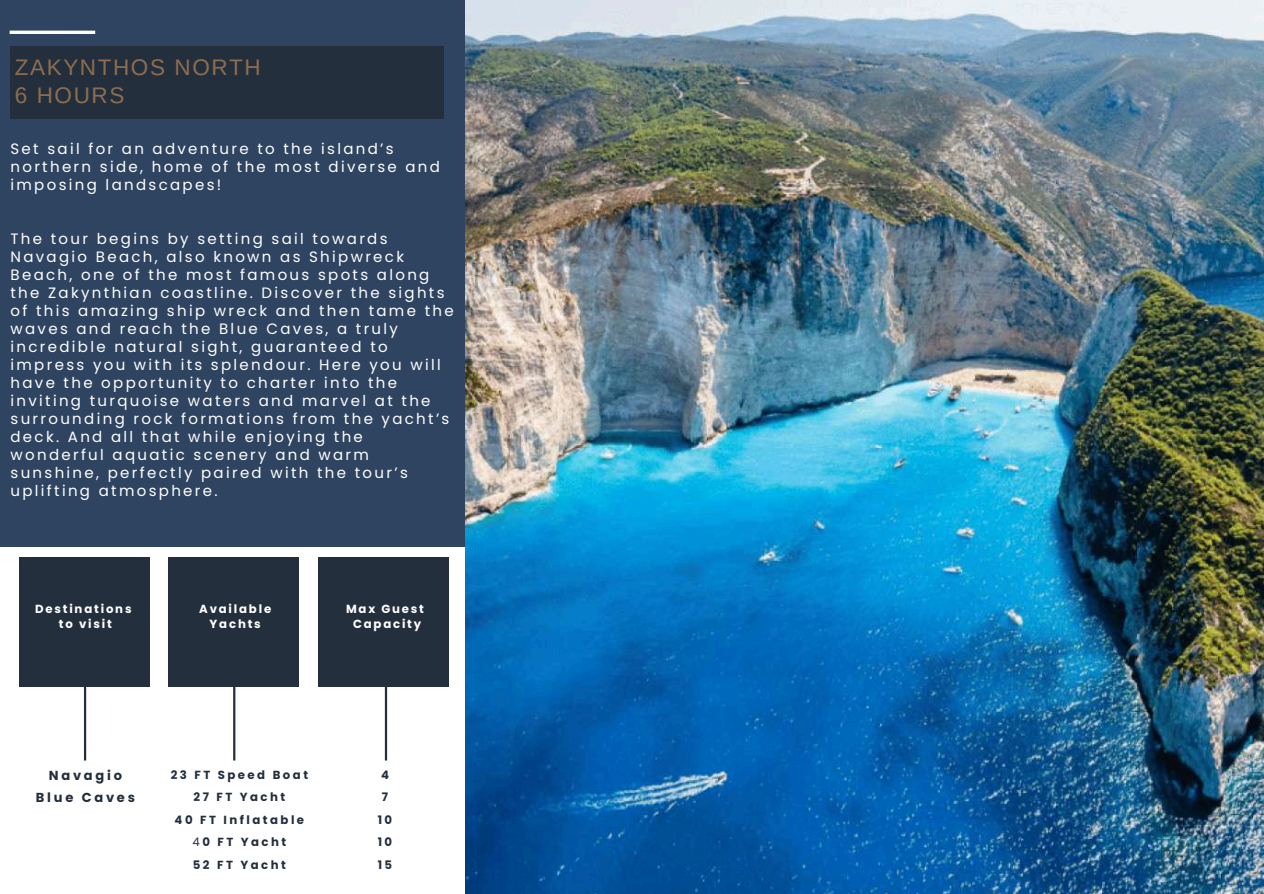
<style>
.page{position:relative;width:1264px;height:894px;background:#fff}
.page>*{position:absolute;margin:0;border:0;box-sizing:border-box;transform-origin:0 0}
.t1{font:22.5px/28.2px "Arimo";letter-spacing:.07em;color:#8e6d4f}
.t2{font:15px/18px "Poppins";letter-spacing:.155em;color:#fff}
.t3{font:700 13.05px/22.8px "Poppins";letter-spacing:.21em;color:#232f3d;text-align:center}
.t4{font:700 11.7px/22.5px "Poppins";letter-spacing:.21em;color:#232f3d;text-align:center}
.t5{font:700 11.7px/14.7px "Poppins";letter-spacing:.155em;color:#fff;text-align:center}
.s1{font-weight:400}
</style>
<div class="page">
<img style="left:465px;top:0;width:798px;height:893px">
<div style="left:0;top:0;width:464px;height:893px;background:#2f4460"></div>
<hr style="left:10px;top:31px;width:85px;height:3px;background:#fff">
<div style="left:0;top:547px;width:464px;height:346px;background:#fff"></div>
<div style="left:10px;top:46px;width:433px;height:73px;background:#232f3d"></div>
<div style="left:19px;top:557px;width:130px;height:129px;background:#232f3d"></div>
<hr style="left:84px;top:676px;width:2px;height:84px;background:#232f3d">
<div style="left:318px;top:557px;width:130px;height:129px;background:#232f3d"></div>
<hr style="left:385px;top:676px;width:2px;height:84px;background:#232f3d">
<div style="left:169px;top:557px;width:130px;height:129px;background:#232f3d"></div>
<hr style="left:233px;top:676px;width:2px;height:84px;background:#232f3d">
<h1 class="t1" style="left:15px;top:53px;width:247px">ZAKYNTHOS NORTH<br>6 HOURS</h1>
<p class="t2" style="left:11px;top:139px;width:431px">Set sail for an adventure to the island’s northern side, home of the most diverse and imposing landscapes!</p>
<p class="t2" style="left:11px;top:229px;width:444px">The tour begins by setting sail towards Navagio Beach, also known as Shipwreck Beach, one of the most famous spots along the Zakynthian coastline. Discover the sights of this amazing ship wreck and then tame the waves and reach the Blue Caves, a truly incredible natural sight, guaranteed to impress you with its splendour. Here you will have the opportunity to charter into the inviting turquoise waters and marvel at the surrounding rock formations from the yacht’s deck. And all that while enjoying the wonderful aquatic scenery and warm sunshine, perfectly paired with the tour’s uplifting atmosphere.</p>
<p class="t5" style="left:35px;top:601px;width:98px">Destinations to visit</p>
<p class="t5" style="left:199px;top:601px;width:73px">Available<br>Yachts</p>
<p class="t5" style="left:346px;top:601px;width:79px">Max Guest<br>Capacity</p>
<p class="t3" style="left:36px;top:763px;width:101px">Navagio<br>Blue Caves</p>
<p class="t4" style="left:171px;top:763px;width:139px">23 FT Speed Boat<br>27 FT Yacht<br>40 FT Inflatable<br><span class="s1">4</span>0 FT Yacht<br>52 FT Yacht</p>
<p class="t4" style="left:378px;top:763px;width:16px">4<br>7<br>10<br>10<br>15</p>
</div>
